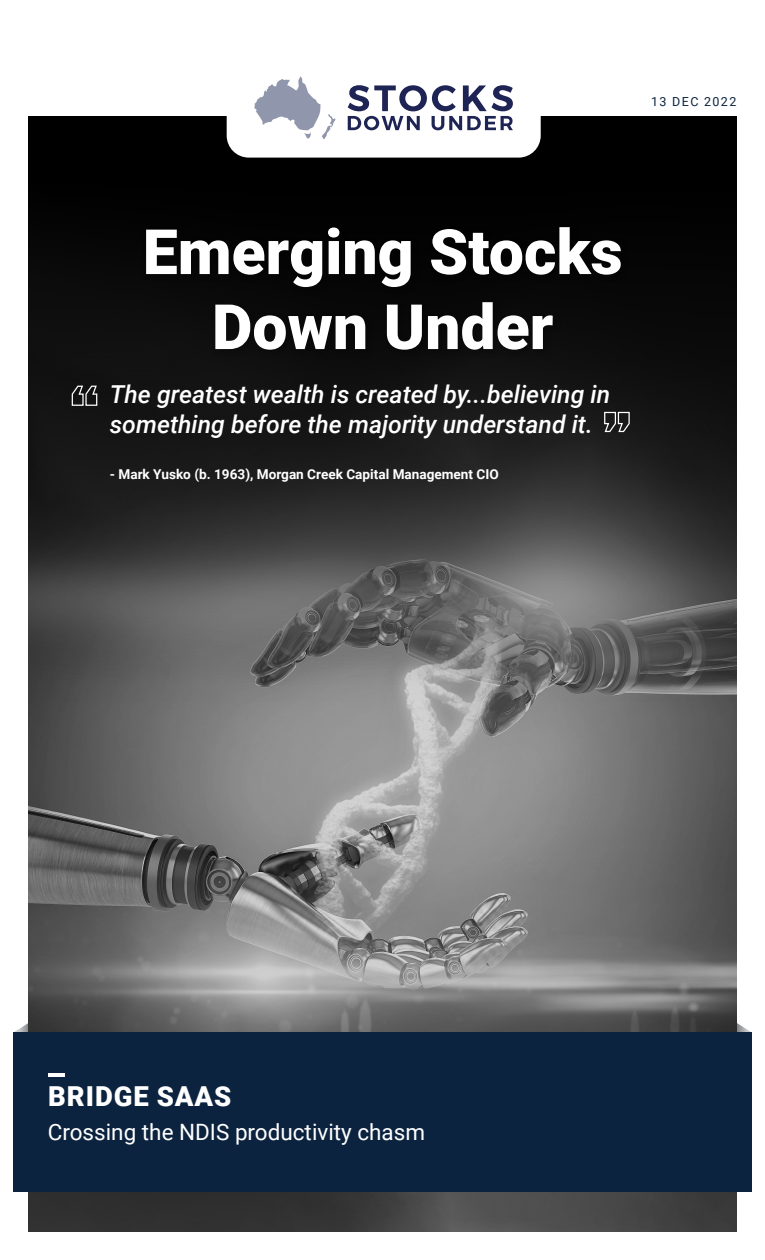
<style>
.page{position:relative;width:765px;height:1260px;background:#fff}
.page>*{position:absolute;margin:0;border:0;box-sizing:border-box;transform-origin:0 0}
.t1{font:900 62.5px/75px "Roboto";color:#fff;text-align:center}
.t2{font:900 27.5px "Roboto";letter-spacing:.035em;color:#fff}
.t3{font:italic 500 24.75px/29.6px "Roboto";color:#fff}
.t4{font:22.5px "Roboto";color:#fff}
.t5{font:700 13.62px "Roboto";color:#fff}
.t6{font:12.5px "Roboto";letter-spacing:.115em;color:#0c233f}
</style>
<div class="page">
<svg style="left:15px;top:1023px;width:13px;height:9px"></svg>
<svg style="left:737px;top:1023px;width:14px;height:9px"></svg>
<img style="left:28px;top:702px;width:709px;height:530px">
<svg style="left:28px;top:116px;width:709px;height:586px;background:#2e2e2e"></svg>
<div style="left:142px;top:223px;width:488px;height:136px;background:#070707"></div>
<div style="left:227px;top:20px;width:314px;height:138px;background:#fff;border-radius:22px"></div>
<svg style="left:254px;top:76px;width:82px;height:63px"></svg>
<svg style="left:348px;top:85px;width:165px;height:45px"></svg>
<div style="left:13px;top:1032px;width:739px;height:160px;background:#0c233f"></div>
<hr style="left:48px;top:1073px;width:16px;height:4px;background:#fff">
<svg style="left:71px;top:385px;width:27px;height:21px"></svg>
<svg style="left:603px;top:411px;width:27px;height:22px"></svg>
<p class="t6" style="left:651px;top:97px;width:87px">13 DEC 2022</p>
<h1 class="t1" style="left:143px;top:218px;width:481px">Emerging Stocks<br>Down Under</h1>
<p class="t3" style="left:110px;top:382px;width:502px">The greatest wealth is created by...believing in something before the majority understand it.</p>
<p class="t5" style="left:110px;top:468px;width:390px">- Mark Yusko (b. 1963), Morgan Creek Capital Management CIO</p>
<p class="t2" style="left:48px;top:1083px;width:185px">BRIDGE SAAS</p>
<p class="t4" style="left:48px;top:1123px;width:379px">Crossing the NDIS productivity chasm</p>
</div>
